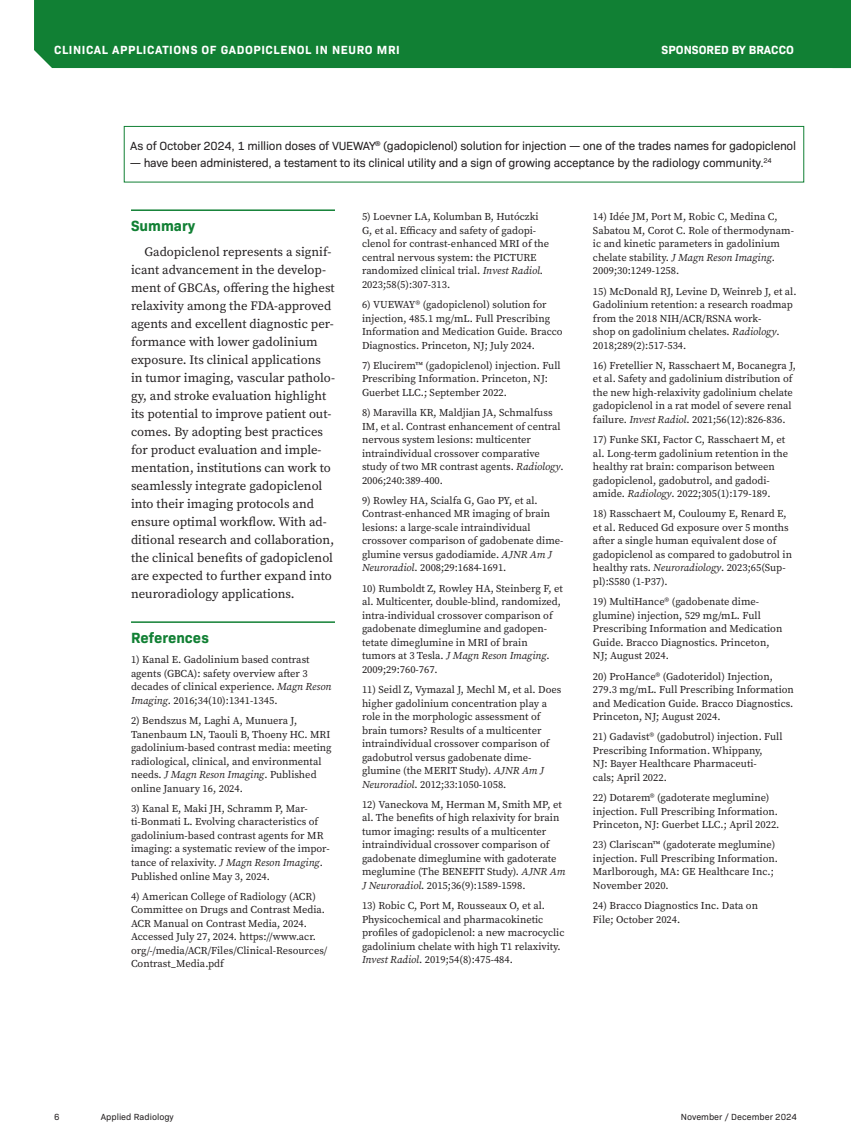
<style>
.page{position:relative;width:851px;height:1148px;background:#fff}
.page>*{position:absolute;margin:0;border:0;box-sizing:border-box;transform-origin:0 0}
.Heading-WP{font:700 15px "Bio Sans";color:#118034}
.Body{font:12.75px/18px "Source Serif Pro";color:#231f20}
.Figure{font:12px "Bio Sans";letter-spacing:-.02em;color:#231f20}
.t1{font:700 12px "Bio Sans";letter-spacing:.05em;color:#fff}
.t2{font:700 12px "Bio Sans";color:#fff}
.t3{font:10.5px/13.5px "Source Serif Pro";color:#231f20}
.t4{font:9px "Bio Sans";color:#231f20}
.s1{font-style:italic}
</style>
<div class="page">
<div style="left:34px;top:0;width:816px;height:68px;background:#118034"></div>
<hr style="left:131px;top:209px;width:204px;height:2px;background:#118034">
<hr style="left:131px;top:621px;width:204px;height:2px;background:#118034">
<div style="left:124px;top:126px;width:680px;height:56px;border:1px solid #118034"></div>
<p class="t1" style="left:54px;top:41px;width:347px">CLINICAL APPLICATIONS OF GADOPICLENOL IN NEURO MRI</p>
<p class="t2" style="left:661px;top:41px;width:134px">SPONSORED BY BRACCO</p>
<p class="Figure" style="left:130px;top:137px;width:667px">As of October 2024, 1 million doses of VUEWAY<sup>®</sup> (gadopiclenol) solution for injection — one of the trades names for gadopiclenol</p>
<p class="Figure" style="left:130px;top:154px;width:643px">— have been administered, a testament to its clinical utility and a sign of growing acceptance by the radiology community.<sup>24</sup></p>
<p class="Heading-WP" style="left:131px;top:214px;width:66px">Summary</p>
<p class="Body" style="left:131px;top:243px;width:205px;text-indent:14px">Gadopiclenol represents a signif&shy;icant advancement in the develop&shy;ment of GBCAs, offering the highest relaxivity among the FDA-approved agents and excellent diagnostic per&shy;formance with lower gadolinium exposure. Its clinical applications in tumor imaging, vascular patholo&shy;gy, and stroke evaluation highlight its potential to improve patient out&shy;comes. By adopting best practices for product evaluation and imple&shy;mentation, institutions can work to seamlessly integrate gadopiclenol into their imaging protocols and ensure optimal workflow. With ad&shy;ditional research and collaboration, the clinical benefits of gadopiclenol are expected to further expand into neuroradiology applications.</p>
<p class="Heading-WP" style="left:131px;top:626px;width:79px">References</p>
<p class="t3" style="left:131px;top:653px;width:202px">1) Kanal E. Gadolinium based contrast agents (GBCA): safety overview after 3 decades of clinical experience. <span class="s1">Magn Reson Imaging</span>. 2016;34(10):1341-1345.</p>
<p class="t3" style="left:131px;top:714px;width:202px">2) Bendszus M, Laghi A, Munuera J, Tanenbaum LN, Taouli B, Thoeny HC. MRI gadolinium-based contrast media: meeting radiological, clinical, and environmental needs. <span class="s1">J Magn Reson Imaging</span>. Published online January 16, 2024.</p>
<p class="t3" style="left:131px;top:801px;width:200px">3) Kanal E, Maki JH, Schramm P, Mar&shy;ti-Bonmati L. Evolving characteristics of gadolinium-based contrast agents for MR imaging: a systematic review of the impor&shy;tance of relaxivity. <span class="s1">J Magn Reson Imaging</span>.<br>Published online May 3, 2024.</p>
<p class="t3" style="left:131px;top:889px;width:198px">4) American College of Radiology (ACR)<br>Committee on Drugs and Contrast Media.<br>ACR Manual on Contrast Media, 2024.<br>Accessed July 27, 2024. https://www.acr. org/-/media/ACR/Files/Clinical-Resources/ Contrast_Media.pdf</p>
<p class="t3" style="left:362px;top:210px;width:189px">5) Loevner LA, Kolumban B, Hutóczki G, et al. Efficacy and safety of gadopi&shy;clenol for contrast-enhanced MRI of the central nervous system: the PICTURE randomized clinical trial. <span class="s1">Invest Radiol</span>.<br>2023;58(5):307-313.</p>
<p class="t3" style="left:362px;top:298px;width:202px">6) VUEWAY® (gadopiclenol) solution for injection, 485.1 mg/mL. Full Prescribing Information and Medication Guide. Bracco Diagnostics. Princeton, NJ; July 2024.</p>
<p class="t3" style="left:362px;top:358px;width:200px">7) Elucirem™ (gadopiclenol) injection. Full<br>Prescribing Information. Princeton, NJ:<br>Guerbet LLC.; September 2022.</p>
<p class="t3" style="left:362px;top:406px;width:203px">8) Maravilla KR, Maldjian JA, Schmalfuss IM, et al. Contrast enhancement of central nervous system lesions: multicenter intraindividual crossover comparative study of two MR contrast agents. <span class="s1">Radiology</span>.<br>2006;240:389-400.</p>
<p class="t3" style="left:362px;top:493px;width:203px">9) Rowley HA, Scialfa G, Gao PY, et al.<br>Contrast-enhanced MR imaging of brain lesions: a large-scale intraindividual crossover comparison of gadobenate dime&shy;glumine versus gadodiamide. <span class="s1">AJNR Am J Neuroradiol</span>. 2008;29:1684-1691.</p>
<p class="t3" style="left:362px;top:581px;width:202px">10) Rumboldt Z, Rowley HA, Steinberg F, et al. Multicenter, double-blind, randomized, intra-individual crossover comparison of gadobenate dimeglumine and gadopen&shy;tetate dimeglumine in MRI of brain tumors at 3 Tesla. <span class="s1">J Magn Reson Imaging</span>.<br>2009;29:760-767.</p>
<p class="t3" style="left:362px;top:682px;width:201px">11) Seidl Z, Vymazal J, Mechl M, et al. Does higher gadolinium concentration play a role in the morphologic assessment of brain tumors? Results of a multicenter intraindividual crossover comparison of gadobutrol versus gadobenate dime&shy;glumine (the MERIT Study). <span class="s1">AJNR Am J Neuroradiol</span>. 2012;33:1050-1058.</p>
<p class="t3" style="left:362px;top:797px;width:205px">12) Vaneckova M, Herman M, Smith MP, et al. The benefits of high relaxivity for brain tumor imaging: results of a multicenter intraindividual crossover comparison of gadobenate dimeglumine with gadoterate meglumine (The BENEFIT Study). <span class="s1">AJNR Am J Neuroradiol</span>. 2015;36(9):1589-1598.</p>
<p class="t3" style="left:362px;top:898px;width:204px">13) Robic C, Port M, Rousseaux O, et al.<br>Physicochemical and pharmacokinetic profiles of gadopiclenol: a new macrocyclic gadolinium chelate with high T1 relaxivity.<br><span class="s1">Invest Radiol</span>. 2019;54(8):475-484.</p>
<p class="t3" style="left:593px;top:210px;width:202px">14) Idée JM, Port M, Robic C, Medina C, Sabatou M, Corot C. Role of thermodynam&shy;ic and kinetic parameters in gadolinium chelate stability. <span class="s1">J Magn Reson Imaging</span>.<br>2009;30:1249-1258.</p>
<p class="t3" style="left:593px;top:284px;width:205px">15) McDonald RJ, Levine D, Weinreb J, et al.<br>Gadolinium retention: a research roadmap from the 2018 NIH/ACR/RSNA work-<br>shop on gadolinium chelates. <span class="s1">Radiology</span>.<br>2018;289(2):517-534.</p>
<p class="t3" style="left:593px;top:358px;width:204px">16) Fretellier N, Rasschaert M, Bocanegra J, et al. Safety and gadolinium distribution of the new high-relaxivity gadolinium chelate gadopiclenol in a rat model of severe renal failure. <span class="s1">Invest Radiol</span>. 2021;56(12):826-836.</p>
<p class="t3" style="left:593px;top:433px;width:197px">17) Funke SKI, Factor C, Rasschaert M, et al. Long-term gadolinium retention in the healthy rat brain: comparison between gadopiclenol, gadobutrol, and gadodi&shy;amide. <span class="s1">Radiology</span>. 2022;305(1):179-189.</p>
<p class="t3" style="left:593px;top:507px;width:200px">18) Rasschaert M, Couloumy E, Renard E, et al. Reduced Gd exposure over 5 months after a single human equivalent dose of gadopiclenol as compared to gadobutrol in healthy rats. <span class="s1">Neuroradiology</span>. 2023;65(Sup&shy;pl):S580 (1-P37).</p>
<p class="t3" style="left:593px;top:595px;width:191px">19) MultiHance® (gadobenate dime&shy;glumine) injection, 529 mg/mL. Full Prescribing Information and Medication Guide. Bracco Diagnostics. Princeton, NJ; August 2024.</p>
<p class="t3" style="left:593px;top:669px;width:202px">20) ProHance® (Gadoteridol) Injection, 279.3 mg/mL. Full Prescribing Information and Medication Guide. Bracco Diagnostics.<br>Princeton, NJ; August 2024.</p>
<p class="t3" style="left:593px;top:730px;width:191px">21) Gadavist® (gadobutrol) injection. Full Prescribing Information. Whippany,<br>NJ: Bayer Healthcare Pharmaceuti-<br>cals; April 2022.</p>
<p class="t3" style="left:593px;top:790px;width:188px">22) Dotarem® (gadoterate meglumine) injection. Full Prescribing Information.<br>Princeton, NJ: Guerbet LLC.; April 2022.</p>
<p class="t3" style="left:593px;top:838px;width:186px">23) Clariscan™ (gadoterate meglumine) injection. Full Prescribing Information.<br>Marlborough, MA: GE Healthcare Inc.; November 2020.</p>
<p class="t3" style="left:593px;top:898px;width:166px">24) Bracco Diagnostics Inc. Data on<br>File; October 2024.</p>
<p class="t4" style="left:54px;top:1110px;width:7px">6</p>
<p class="t4" style="left:101px;top:1110px;width:75px">Applied Radiology</p>
<p class="t4" style="left:680px;top:1110px;width:118px">November / December 2024</p>
</div>
